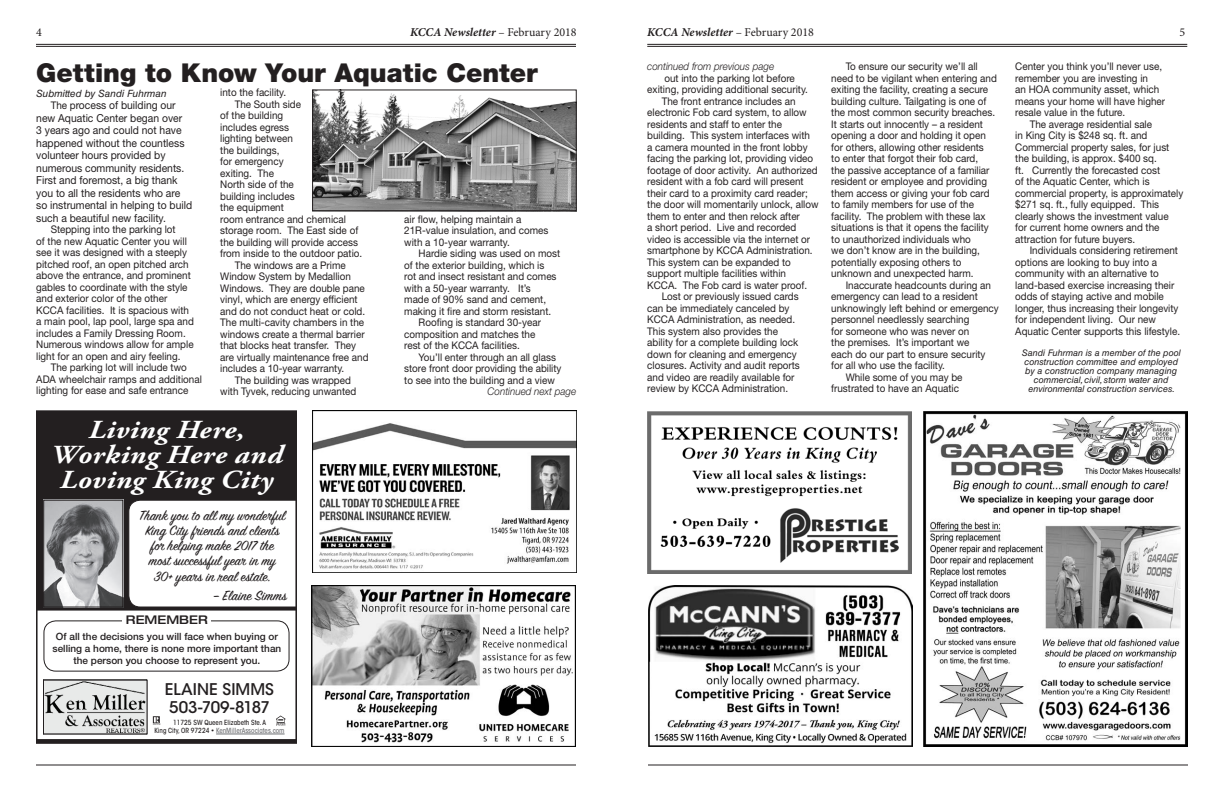
<style>
.page{position:relative;width:1224px;height:792px;background:#fff}
.page>*{position:absolute;margin:0;border:0;box-sizing:border-box;transform-origin:0 0}
.t1{font:italic 700 26px/25px "Adobe Garamond Pro";letter-spacing:.015em;color:#fff;text-align:center;scale:1.15 1}
.headline_-_large{font:900 26px "Helvetica Neue LT Std";color:#231f20}
.t2{font:500 16px/18px "ITC Avant Garde Std";color:#231f20}
.t3{font:15.2px/15.2px "Sign Painter House Script";color:#231f20;text-align:center}
.t4{font:italic 700 12px "Minion Pro";color:#231f20}
.t5{font:500 expanded 12px "Helvetica Neue LT Std";color:#231f20}
.t6{font:12px "Minion Pro";color:#231f20}
.body_copy{font:11px/12.5px "Helvetica Neue LT Std";color:#231f20;scale:.94 1}
.body_copy-2{font:10.5px/11.5px "Helvetica Neue LT Std";color:#231f20;scale:.94 1}
.body_copy-3{font:italic 300 10.5px "Helvetica Neue LT Std";color:#231f20;scale:.94 1}
.t7{font:500 10px/12px "Helvetica Neue LT Std";color:#231f20;text-align:center}
.byline{font:italic 10px "Helvetica LT Std";color:#231f20}
.byline-2{font:italic 9px/9px "Helvetica LT Std";color:#231f20;text-align:center}
.t8{font:500 condensed 7px/8.4px "ITC Avant Garde Std";color:#231f20;text-align:center}
.s1{font-weight:400;font-style:normal}
.s2{font-size:10.5px}
.s3{color:#6c6d70}
</style>
<div class="page">
<hr style="left:36px;top:44px;width:540px;height:1px;background:#231f20">
<hr style="left:36px;top:46px;width:540px;height:1px;background:#231f20">
<hr style="left:647px;top:44px;width:540px;height:1px;background:#231f20">
<hr style="left:647px;top:46px;width:540px;height:1px;background:#231f20">
<hr style="left:36px;top:764px;width:540px;height:2px;background:#231f20">
<hr style="left:648px;top:764px;width:540px;height:2px;background:#231f20">
<img style="left:313px;top:411px;width:264px;height:162px">
<img style="left:648px;top:585px;width:264px;height:162px">
<img style="left:312px;top:585px;width:264px;height:162px">
<img style="left:647px;top:411px;width:264px;height:162px">
<img style="left:923px;top:411px;width:264px;height:336px">
<div style="left:37px;top:411px;width:259px;height:199px;background:#231f20"></div>
<div style="left:36px;top:739px;width:261px;height:5px;border:2px solid #231f20"></div>
<img style="left:45px;top:682px;width:100px;height:50px">
<img style="left:45px;top:502px;width:76px;height:104px">
<div style="left:43px;top:500px;width:80px;height:108px;border:1px solid #231f20"></div>
<hr style="left:216px;top:734px;width:69px;height:1px;background:#6c6d70">
<svg style="left:276px;top:715px;width:9px;height:11px"></svg>
<svg style="left:153px;top:716px;width:8px;height:9px"></svg>
<div style="left:43px;top:620px;width:247px;height:52px;border:1px solid #231f20;border-radius:12px"></div>
<div style="left:122px;top:617px;width:89px;height:13px;background:#fff"></div>
<div style="left:128px;top:500px;width:166px;height:107px;background:#fff"></div>
<div style="left:36px;top:411px;width:261px;height:333px;border:2px solid #231f20"></div>
<img style="left:314px;top:92px;width:261px;height:117px">
<div style="left:312px;top:90px;width:265px;height:121px;border:1px solid #231f20"></div>
<p class="t6" style="left:36px;top:24px;width:7px">4</p>
<p class="t4" style="left:410px;top:23px;width:168px">KCCA Newsletter <span class="s1">– February 2018</span></p>
<p class="t4" style="left:647px;top:23px;width:168px">KCCA Newsletter <span class="s1">– February 2018</span></p>
<p class="t6" style="left:1180px;top:24px;width:7px">5</p>
<p class="headline_-_large" style="left:36px;top:57px;width:503px">Getting to Know Your Aquatic Center</p>
<p class="byline" style="left:36px;top:87px;width:132px">Submitted by Sandi Fuhrman</p>
<p class="body_copy" style="left:36px;top:99px;width:167px;text-indent:14px"><span class="s2">The p</span>rocess of building our new Aquatic Center began over<br>3 years ago and could not have happened without the countless volunteer hours provided by numerous community residents.<br>First and foremost, a big thank you to all the residents who are so instrumental in helping to build such a beautiful new facility.</p>
<p class="body_copy-2" style="left:36px;top:224px;width:169px;text-indent:14px">Stepping into the parking lot<br>of the new Aquatic Center you will see it was designed with a steeply pitched roof, an open pitched arch above the entrance, and prominent gables to coordinate with the style and exterior color of the other KCCA facilities. It is spacious with a main pool, lap pool, large spa and includes a Family Dressing Room.<br>Numerous windows allow for ample light for an open and airy feeling.</p>
<p class="body_copy-2" style="left:36px;top:362px;width:178px;text-indent:14px">The parking lot will include two<br>ADA wheelchair ramps and additional lighting for ease and safe entrance</p>
<p class="body_copy-2" style="left:220px;top:87px;width:72px">into the facility.</p>
<p class="body_copy-2" style="left:220px;top:98px;width:153px;text-indent:14px">The South side<br>of the building<br>includes egress<br>lighting between<br>the buildings,<br>for emergency<br>exiting. The<br>North side of the<br>building includes<br>the equipment<br>room entrance and chemical storage room. The East side of the building will provide access from inside to the outdoor patio.</p>
<p class="body_copy-2" style="left:220px;top:259px;width:159px;text-indent:14px">The windows are a Prime<br>Window System by Medallion<br>Windows. They are double pane vinyl, which are energy efficient and do not conduct heat or cold.<br>The multi-cavity chambers in the windows create a thermal barrier that blocks heat transfer. They are virtually maintenance free and includes a 10-year warranty.</p>
<p class="body_copy-2" style="left:220px;top:374px;width:146px;text-indent:14px">The building was wrapped with Tyvek, reducing unwanted</p>
<p class="body_copy-2" style="left:404px;top:213px;width:155px">air flow, helping maintain a<br>21R-value insulation, and comes with a 10-year warranty.</p>
<p class="body_copy-2" style="left:404px;top:248px;width:167px;text-indent:14px">Hardie siding was used on most of the exterior building, which is<br>rot and insect resistant and comes with a 50-year warranty. It’s<br>made of 90% sand and cement, making it fire and storm resistant.</p>
<p class="body_copy-2" style="left:404px;top:316px;width:147px;text-indent:14px">Roofing is standard 30-year composition and matches the rest of the KCCA facilities.</p>
<p class="body_copy-2" style="left:404px;top:351px;width:169px;text-indent:14px">You’ll enter through an all glass store front door providing the ability to see into the building and a view</p>
<p class="body_copy-3" style="left:488px;top:385px;width:96px">Continued next page</p>
<p class="t1" style="left:50px;top:418px;width:204px">Living Here,<br>Working Here and<br>Loving King City</p>
<p class="t3" style="left:139px;top:509px;width:147px">Thank you to all my wonderful<br>King City friends and clients for helping make 2017 the most successful year in my<br>30+ years in real estate.</p>
<p class="t3" style="left:213px;top:589px;width:75px">– Elaine Simms</p>
<p class="t5" style="left:126px;top:612px;width:83px">REMEMBER</p>
<p class="t7" style="left:53px;top:630px;width:230px">Of all the decisions you will face when buying or selling a home, there is none more important than the person you choose to represent you.</p>
<p class="t2" style="left:165px;top:680px;width:111px">ELAINE SIMMS<br>503-709-8187</p>
<p class="t8" style="left:155px;top:718px;width:132px">11725 SW Queen Elizabeth Ste. A<br>King City, OR 97224 • <span class="s3">KenMillerAssociates.com</span></p>
<p class="body_copy-3" style="left:647px;top:60px;width:136px">continued from previous page</p>
<p class="body_copy-2" style="left:647px;top:72px;width:172px;text-align:center">out into the parking lot before exiting, providing additional security.</p>
<p class="body_copy-2" style="left:647px;top:95px;width:184px;text-indent:14px">The front entrance includes an electronic Fob card system, to allow residents and staff to enter the building. This system interfaces with<br>a camera mounted in the front lobby facing the parking lot, providing video footage of door activity. An authorized resident with a fob card will present their card to a proximity card reader; the door will momentarily unlock, allow them to enter and then relock after<br>a short period. Live and recorded video is accessible via the internet or smartphone by KCCA Administration.<br>This system can be expanded to support multiple facilities within KCCA. The Fob card is water proof.</p>
<p class="body_copy-2" style="left:647px;top:291px;width:164px;text-indent:14px">Lost or previously issued cards can be immediately canceled by KCCA Administration, as needed.<br>This system also provides the ability for a complete building lock down for cleaning and emergency closures. Activity and audit reports and video are readily available for review by KCCA Administration.</p>
<p class="body_copy-2" style="left:831px;top:61px;width:178px;text-indent:14px">To ensure our security we’ll all need to be vigilant when entering and exiting the facility, creating a secure building culture. Tailgating is one of the most common security breaches.<br>It starts out innocently – a resident opening a door and holding it open for others, allowing other residents<br>to enter that forgot their fob card,<br>the passive acceptance of a familiar resident or employee and providing them access or giving your fob card to family members for use of the facility. The problem with these lax situations is that it opens the facility to unauthorized individuals who<br>we don’t know are in the building, potentially exposing others to unknown and unexpected harm.</p>
<p class="body_copy-2" style="left:831px;top:279px;width:180px;text-indent:14px">Inaccurate headcounts during an emergency can lead to a resident unknowingly left behind or emergency personnel needlessly searching<br>for someone who was never on<br>the premises. It’s important we<br>each do our part to ensure security for all who use the facility.</p>
<p class="body_copy-2" style="left:831px;top:371px;width:141px;text-indent:14px">While some of you may be frustrated to have an Aquatic</p>
<p class="body_copy-2" style="left:1015px;top:61px;width:161px">Center you think you’ll never use, remember you are investing in<br>an HOA community asset, which means your home will have higher resale value in the future.</p>
<p class="body_copy-2" style="left:1015px;top:118px;width:180px;text-indent:14px">The average residential sale<br>in King City is $248 sq. ft. and Commercial property sales, for just the building, is approx. $400 sq.<br>ft. Currently the forecasted cost<br>of the Aquatic Center, which is commercial property, is approximately $271 sq. ft., fully equipped. This clearly shows the investment value<br>for current home owners and the attraction for future buyers.</p>
<p class="body_copy-2" style="left:1015px;top:245px;width:177px;text-indent:14px">Individuals considering retirement options are looking to buy into a community with an alternative to land-based exercise increasing their odds of staying active and mobile longer, thus increasing their longevity for independent living. Our new Aquatic Center supports this lifestyle.</p>
<p class="byline-2" style="left:1022px;top:348px;width:161px">Sandi Fuhrman is a member of the pool construction committee and employed by a construction company managing commercial, civil, storm water and environmental construction services.</p>
</div>
